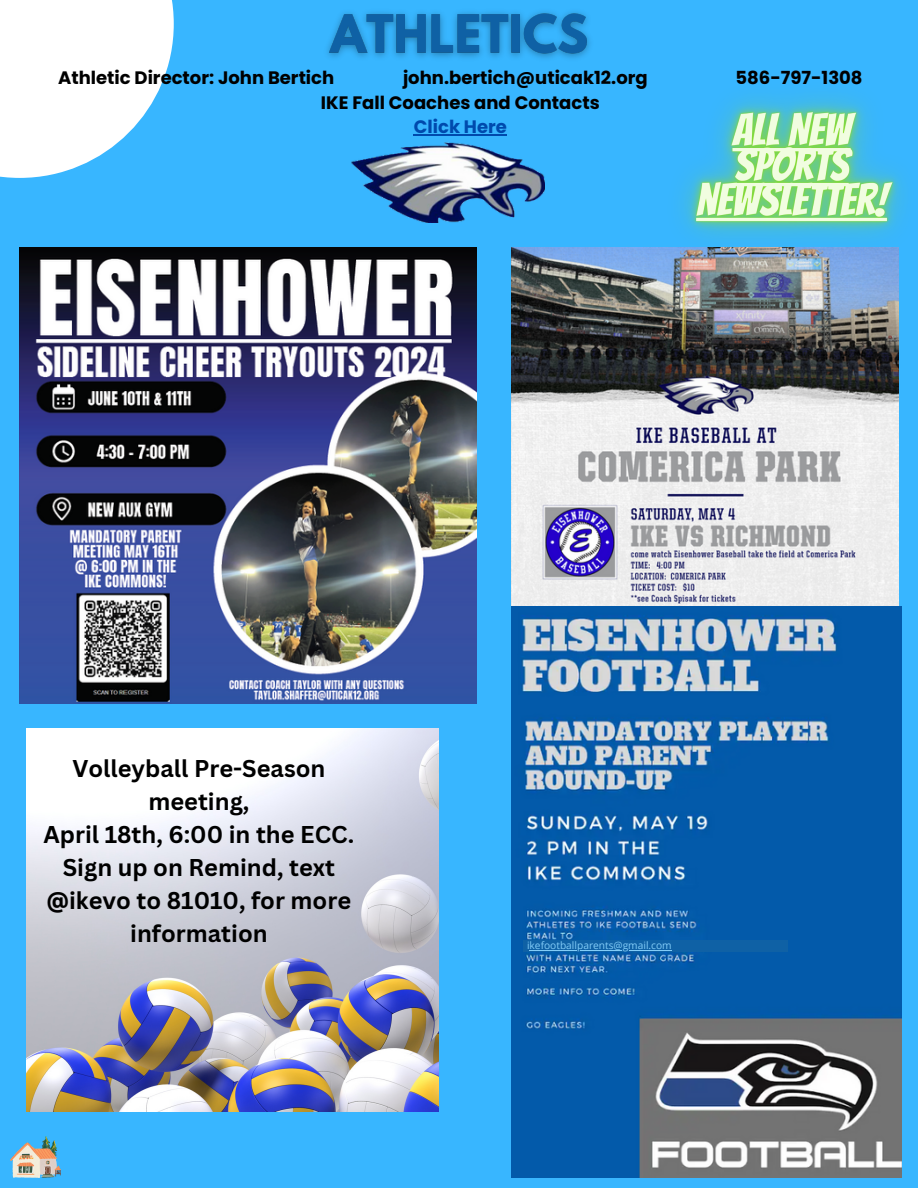
<style>
.page{position:relative;width:918px;height:1188px;background:#38b6ff}
.page>*{position:absolute;margin:0;border:0;box-sizing:border-box;transform-origin:0 0}
.t1{font:700 23.7px/33px "Canva Sans";color:#000;text-align:center}
.t2{font:700 18px "Poppins";color:#000}
.t3{font:700 18px "Poppins";color:#004aad}
.t4{font:10.2px "Open Sans";color:#83cdf8}
</style>
<div class="page">
<img style="left:11px;top:1136px;width:49px;height:42px">
<svg style="left:0;top:0;width:174px;height:178px;fill:#fff"></svg>
<img style="left:327px;top:11px;width:263px;height:48px">
<hr style="left:414px;top:135px;width:93px;height:1px;background:#004aad">
<img style="left:351px;top:143px;width:194px;height:80px">
<img style="left:511px;top:247px;width:387px;height:359px">
<img style="left:20px;top:247px;width:456px;height:457px">
<img style="left:639px;top:96px;width:265px;height:186px">
<img style="left:26px;top:729px;width:412px;height:383px">
<img style="left:511px;top:606px;width:391px;height:572px">
<div style="left:523px;top:940px;width:265px;height:12px;background:#0f61a5"></div>
<hr style="left:530px;top:950px;width:142px;height:1px;background:#83cdf8">
<p class="t2" style="left:58px;top:65px;width:278px">Athletic Director: John Bertich</p>
<p class="t2" style="left:403px;top:65px;width:246px">john.bertich@uticak12.org</p>
<p class="t2" style="left:736px;top:65px;width:129px">586-797-1308</p>
<p class="t2" style="left:321px;top:90px;width:280px">IKE Fall Coaches and Contacts</p>
<p class="t3" style="left:414px;top:115px;width:95px">Click Here</p>
<p class="t1" style="left:43px;top:751px;width:312px">Volleyball Pre-Season meeting,<br>April 18th, 6:00 in the ECC.<br>Sign up on Remind, text @ikevo to 81010, for more information</p>
<p class="t4" style="left:527px;top:938px;width:146px">ikefootballparents@gmail.com</p>
</div>
